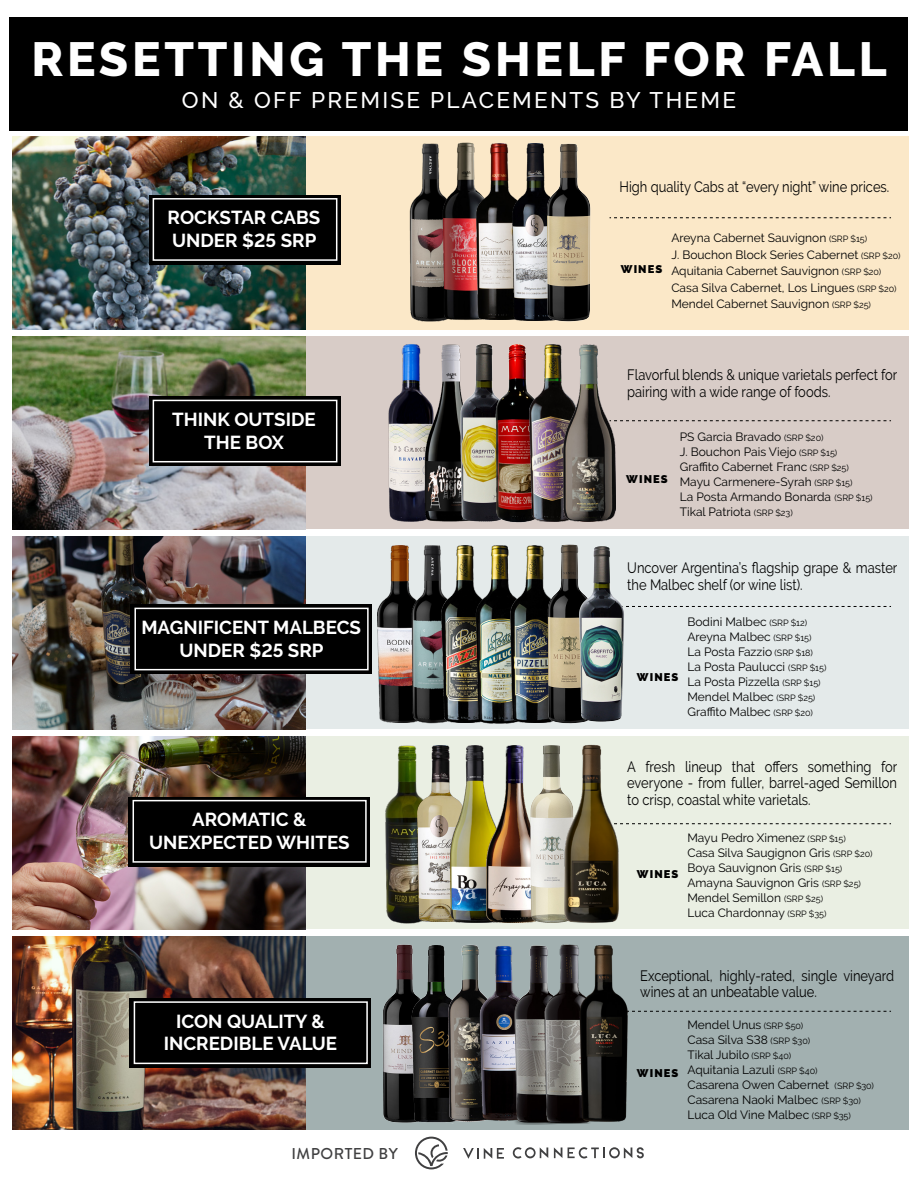
<style>
.page{position:relative;width:918px;height:1188px;background:#fff}
.page>*{position:absolute;margin:0;border:0;box-sizing:border-box;transform-origin:0 0}
.t1{font:800 47.7px "Raleway";letter-spacing:.08em;color:#fff}
.t2{font:500 22.5px "Raleway";letter-spacing:.1em;color:#fff}
.t3{font:700 18.75px/22.5px "Raleway";color:#fff;text-align:center}
.t4{font:500 15.75px "Brandon Grotesque";letter-spacing:.03em;color:#404041}
.t5{font:15px/16.5px "Raleway";color:#000;scale:.86 1}
.t6{font:12px/15px "Raleway";color:#000}
.t7{font:900 11.1px "Raleway";letter-spacing:.1em;color:#000}
.s1{font-size:9px}
</style>
<div class="page">
<div style="left:304px;top:137px;width:604px;height:193px;background:#fbe8c8"></div>
<div style="left:304px;top:337px;width:604px;height:192px;background:#d8ccc7"></div>
<div style="left:304px;top:536px;width:604px;height:193px;background:#e4eaea"></div>
<div style="left:304px;top:736px;width:604px;height:193px;background:#eaefe3"></div>
<div style="left:304px;top:936px;width:604px;height:193px;background:#a2b0b0"></div>
<div style="left:9px;top:17px;width:899px;height:114px;background:#000"></div>
<img style="left:12px;top:137px;width:293px;height:193px">
<img style="left:12px;top:337px;width:293px;height:192px">
<img style="left:12px;top:537px;width:293px;height:192px">
<img style="left:12px;top:737px;width:293px;height:192px">
<img style="left:12px;top:936px;width:293px;height:193px">
<svg style="left:610px;top:217px;width:281px;height:1px"></svg>
<svg style="left:620px;top:823px;width:271px;height:1px"></svg>
<svg style="left:626px;top:606px;width:265px;height:1px"></svg>
<svg style="left:616px;top:420px;width:275px;height:1px"></svg>
<svg style="left:632px;top:1011px;width:259px;height:1px"></svg>
<svg style="left:415px;top:1137px;width:33px;height:32px"></svg>
<svg style="left:463px;top:1148px;width:41px;height:11px"></svg>
<svg style="left:513px;top:1147px;width:35px;height:12px"></svg>
<svg style="left:554px;top:1147px;width:8px;height:11px"></svg>
<svg style="left:568px;top:1147px;width:76px;height:12px"></svg>
<div style="left:149px;top:195px;width:191px;height:70px;background:#000"></div>
<div style="left:153px;top:198px;width:184px;height:63px;border:2px solid #fff"></div>
<div style="left:131px;top:605px;width:241px;height:69px;background:#000"></div>
<div style="left:134px;top:608px;width:235px;height:62px;border:2px solid #fff"></div>
<div style="left:129px;top:797px;width:241px;height:70px;background:#000"></div>
<div style="left:133px;top:800px;width:234px;height:63px;border:2px solid #fff"></div>
<div style="left:130px;top:998px;width:241px;height:70px;background:#000"></div>
<div style="left:134px;top:1001px;width:234px;height:63px;border:2px solid #fff"></div>
<div style="left:149px;top:397px;width:191px;height:69px;background:#000"></div>
<div style="left:153px;top:400px;width:184px;height:62px;border:2px solid #fff"></div>
<img style="left:409px;top:143px;width:36px;height:178px">
<img style="left:442px;top:143px;width:34px;height:177px">
<img style="left:476px;top:143px;width:36px;height:177px">
<img style="left:512px;top:143px;width:34px;height:177px">
<img style="left:546px;top:143px;width:45px;height:179px">
<img style="left:388px;top:344px;width:35px;height:178px">
<img style="left:423px;top:344px;width:37px;height:178px">
<img style="left:460px;top:344px;width:34px;height:178px">
<img style="left:494px;top:344px;width:47px;height:179px">
<img style="left:530px;top:345px;width:33px;height:176px">
<img style="left:563px;top:344px;width:53px;height:178px">
<img style="left:377px;top:545px;width:33px;height:177px">
<img style="left:410px;top:545px;width:44px;height:178px">
<img style="left:442px;top:545px;width:33px;height:177px">
<img style="left:475px;top:545px;width:36px;height:179px">
<img style="left:511px;top:546px;width:34px;height:177px">
<img style="left:545px;top:544px;width:32px;height:180px">
<img style="left:577px;top:545px;width:47px;height:178px">
<img style="left:385px;top:745px;width:35px;height:178px">
<img style="left:417px;top:746px;width:33px;height:176px">
<img style="left:450px;top:746px;width:37px;height:176px">
<img style="left:487px;top:745px;width:40px;height:178px">
<img style="left:527px;top:745px;width:35px;height:178px">
<img style="left:562px;top:744px;width:57px;height:179px">
<img style="left:383px;top:944px;width:29px;height:179px">
<img style="left:412px;top:945px;width:34px;height:178px">
<img style="left:446px;top:944px;width:32px;height:180px">
<img style="left:478px;top:946px;width:35px;height:176px">
<img style="left:513px;top:945px;width:52px;height:179px">
<img style="left:544px;top:944px;width:46px;height:179px">
<img style="left:578px;top:945px;width:51px;height:177px">
<h1 class="t1" style="left:32px;top:32px;width:857px">RESETTING THE SHELF FOR FALL</h1>
<h2 class="t2" style="left:182px;top:87px;width:556px">ON &amp; OFF PREMISE PLACEMENTS BY THEME</h2>
<h3 class="t3" style="left:168px;top:207px;width:154px;text-align:left">ROCKSTAR CABS<br>UNDER $25 SRP</h3>
<h3 class="t3" style="left:172px;top:408px;width:145px">THINK OUTSIDE<br>THE BOX</h3>
<h3 class="t3" style="left:141px;top:616px;width:221px">MAGNIFICENT MALBECS<br>UNDER $25 SRP</h3>
<h3 class="t3" style="left:149px;top:809px;width:202px">AROMATIC &amp;<br>UNEXPECTED WHITES</h3>
<h3 class="t3" style="left:164px;top:1010px;width:175px">ICON QUALITY &amp;<br>INCREDIBLE VALUE</h3>
<h3 class="t4" style="left:292px;top:1143px;width:108px">IMPORTED BY</h3>
<p class="t5" style="left:620px;top:178px;width:315px">High quality Cabs at “every night” wine prices.</p>
<p class="t7" style="left:621px;top:262px;width:43px">WINES</p>
<p class="t6" style="left:671px;top:230px;width:231px;line-height:16.5px">Areyna Cabernet Sauvignon <span class="s1">(SRP $15)<br></span>J. Bouchon Block Series Cabernet <span class="s1">(SRP $20)<br></span>Aquitania Cabernet Sauvignon <span class="s1">(SRP $20)<br></span>Casa Silva Cabernet, Los Lingues <span class="s1">(SRP $20)<br></span>Mendel Cabernet Sauvignon <span class="s1">(SRP $25)</span></p>
<p class="t5" style="left:627px;top:367px;width:316px">Flavorful blends &amp; unique varietals perfect for pairing with a wide range of foods.</p>
<p class="t7" style="left:626px;top:473px;width:43px">WINES</p>
<p class="t6" style="left:680px;top:429px;width:194px">PS Garcia Bravado <span class="s1">(SRP $20)<br></span>J. Bouchon Pais Viejo <span class="s1">(SRP $15)<br></span>Graffito Cabernet Franc <span class="s1">(SRP $25)<br></span>Mayu Carmenere-Syrah <span class="s1">(SRP $15)<br></span>La Posta Armando Bonarda <span class="s1">(SRP $15)<br></span>Tikal Patriota <span class="s1">(SRP $23)</span></p>
<p class="t5" style="left:627px;top:560px;width:316px">Uncover Argentina’s flagship grape &amp; master the Malbec shelf (or wine list).</p>
<p class="t7" style="left:637px;top:670px;width:43px">WINES</p>
<p class="t6" style="left:687px;top:614px;width:140px">Bodini Malbec <span class="s1">(SRP $12)<br></span>Areyna Malbec <span class="s1">(SRP $15)<br></span>La Posta Fazzio <span class="s1">(SRP $18)<br></span>La Posta Paulucci <span class="s1">(SRP $15)<br></span>La Posta Pizzella <span class="s1">(SRP $15)<br></span>Mendel Malbec <span class="s1">(SRP $25)<br></span>Graffito Malbec <span class="s1">(SRP $20)</span></p>
<p class="t5" style="left:627px;top:758px;width:316px;text-align:justify">A fresh lineup that offers something for everyone - from fuller, barrel-aged Semillon to crisp, coastal white varietals.</p>
<p class="t7" style="left:637px;top:868px;width:43px">WINES</p>
<p class="t6" style="left:687px;top:830px;width:187px">Mayu Pedro Ximenez <span class="s1">(SRP $15)<br></span>Casa Silva Saugignon Gris <span class="s1">(SRP $20)<br></span>Boya Sauvignon Gris <span class="s1">(SRP $15)<br></span>Amayna Sauvignon Gris <span class="s1">(SRP $25)<br></span>Mendel Semillon <span class="s1">(SRP $25)<br></span>Luca Chardonnay <span class="s1">(SRP $35)</span></p>
<p class="t5" style="left:640px;top:967px;width:297px">Exceptional, highly-rated, single vineyard wines at an unbeatable value.</p>
<p class="t7" style="left:637px;top:1066px;width:43px">WINES</p>
<p class="t6" style="left:687px;top:1017px;width:188px">Mendel Unus <span class="s1">(SRP $50)<br></span>Casa Silva S38 <span class="s1">(SRP $30)<br></span>Tikal Jubilo <span class="s1">(SRP $40)<br></span>Aquitania Lazuli <span class="s1">(SRP $40)<br></span>Casarena Owen Cabernet <span class="s1">(SRP $30)<br></span>Casarena Naoki Malbec <span class="s1">(SRP $30)<br></span>Luca Old Vine Malbec <span class="s1">(SRP $35)</span></p>
</div>
